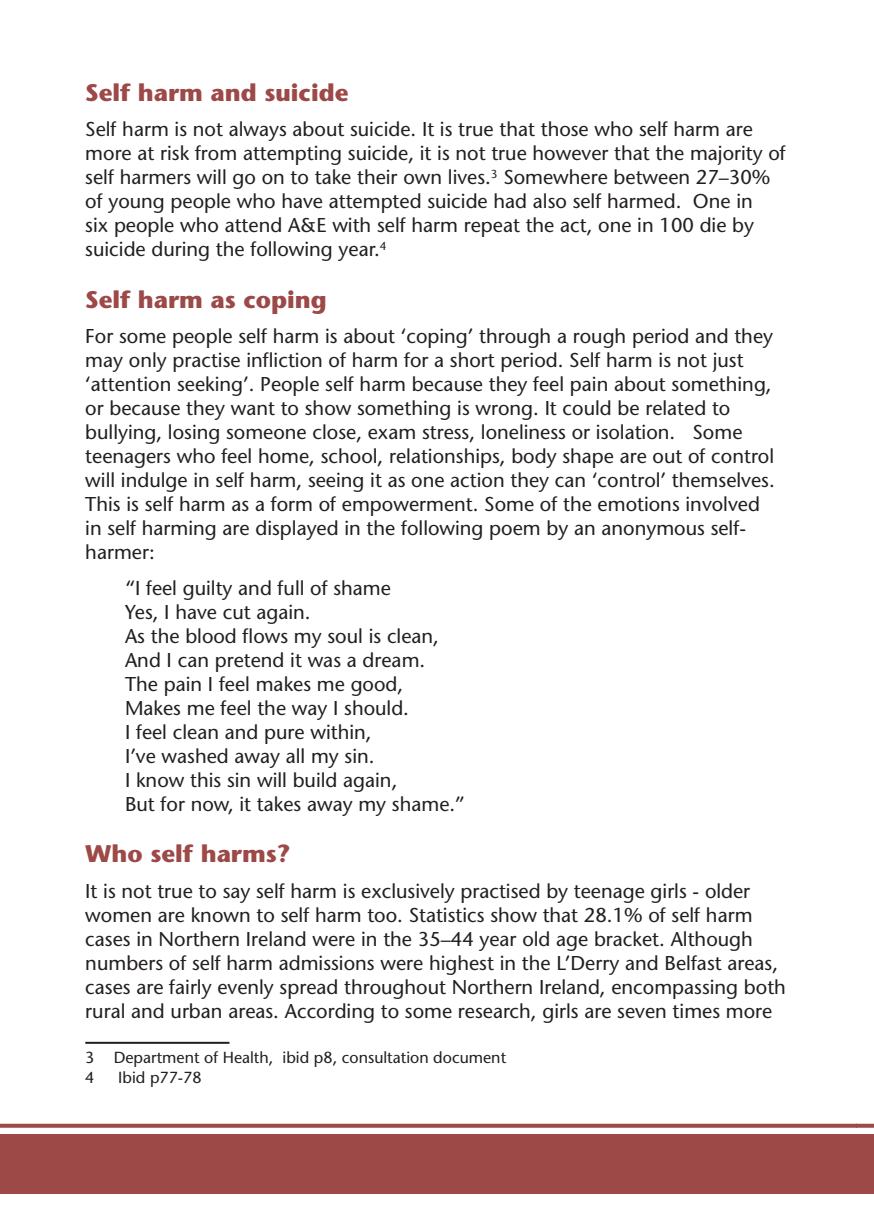
<style>
.page{position:relative;width:874px;height:1225px;background:#fff}
.page>*{position:absolute;margin:0;border:0;box-sizing:border-box;transform-origin:0 0}
.Sub_Head{font:700 24px "Stone Sans Std";color:#9c4948}
.Body{font:500 20px/24px "Stone Sans Std";color:#231f20}
.Inset_List{font:500 20px "Stone Sans Std";color:#231f20}
.Footnote{font:500 16px "Stone Sans Std";color:#231f20}
</style>
<div class="page">
<div style="left:0;top:1134px;width:856px;height:59px;background:#9c4948"></div>
<svg style="left:0;top:1123px;width:856px;height:4px;background:#ae6b6a"></svg>
<div style="left:856px;top:1134px;width:17px;height:59px;background:#9c4948"></div>
<svg style="left:856px;top:1123px;width:17px;height:4px"></svg>
<hr style="left:85px;top:1041px;width:144px;height:2px;background:#231f20">
<p class="Sub_Head" style="left:85px;top:78px;width:264px">Self harm and suicide</p>
<p class="Body" style="left:85px;top:117px;width:701px">Self harm is not always about suicide. It is true that those who self harm are more at risk from attempting suicide, it is not true however that the majority of self harmers will go on to take their own lives.<sup>3</sup> Somewhere between 27–30% of young people who have attempted suicide had also self harmed. One in<br>six people who attend A&amp;E with self harm repeat the act, one in 100 die by suicide during the following year.<sup>4</sup></p>
<p class="Sub_Head" style="left:85px;top:285px;width:243px">Self harm as coping</p>
<p class="Body" style="left:85px;top:324px;width:690px">For some people self harm is about ‘coping’ through a rough period and they may only practise infliction of harm for a short period. Self harm is not just ‘attention seeking’. People self harm because they feel pain about something, or because they want to show something is wrong. It could be related to bullying, losing someone close, exam stress, loneliness or isolation. Some teenagers who feel home, school, relationships, body shape are out of control will indulge in self harm, seeing it as one action they can ‘control’ themselves.<br>This is self harm as a form of empowerment. Some of the emotions involved in self harming are displayed in the following poem by an anonymous self&shy;harmer:</p>
<p class="Inset_List" style="left:125px;top:576px;width:267px">“I feel guilty and full of shame</p>
<p class="Inset_List" style="left:125px;top:600px;width:187px">Yes, I have cut again.</p>
<p class="Inset_List" style="left:125px;top:624px;width:315px">As the blood flows my soul is clean,</p>
<p class="Inset_List" style="left:125px;top:648px;width:301px">And I can pretend it was a dream.</p>
<p class="Inset_List" style="left:125px;top:672px;width:279px">The pain I feel makes me good,</p>
<p class="Inset_List" style="left:125px;top:696px;width:285px">Makes me feel the way I should.</p>
<p class="Inset_List" style="left:125px;top:720px;width:248px">I feel clean and pure within,</p>
<p class="Inset_List" style="left:125px;top:744px;width:251px">I’ve washed away all my sin.</p>
<p class="Inset_List" style="left:125px;top:768px;width:274px">I know this sin will build again,</p>
<p class="Inset_List" style="left:125px;top:792px;width:341px">But for now, it takes away my shame.”</p>
<p class="Sub_Head" style="left:85px;top:839px;width:207px">Who self harms?</p>
<p class="Body" style="left:85px;top:878px;width:701px">It is not true to say self harm is exclusively practised by teenage girls - older women are known to self harm too. Statistics show that 28.1% of self harm cases in Northern Ireland were in the 35–44 year old age bracket. Although numbers of self harm admissions were highest in the L’Derry and Belfast areas, cases are fairly evenly spread throughout Northern Ireland, encompassing both rural and urban areas. According to some research, girls are seven times more</p>
<p class="Footnote" style="left:85px;top:1047px;width:422px">3 Department of Health, ibid p8, consultation document</p>
<p class="Footnote" style="left:85px;top:1067px;width:11px">4</p>
<p class="Footnote" style="left:118px;top:1067px;width:85px">Ibid p77-78</p>
</div>
